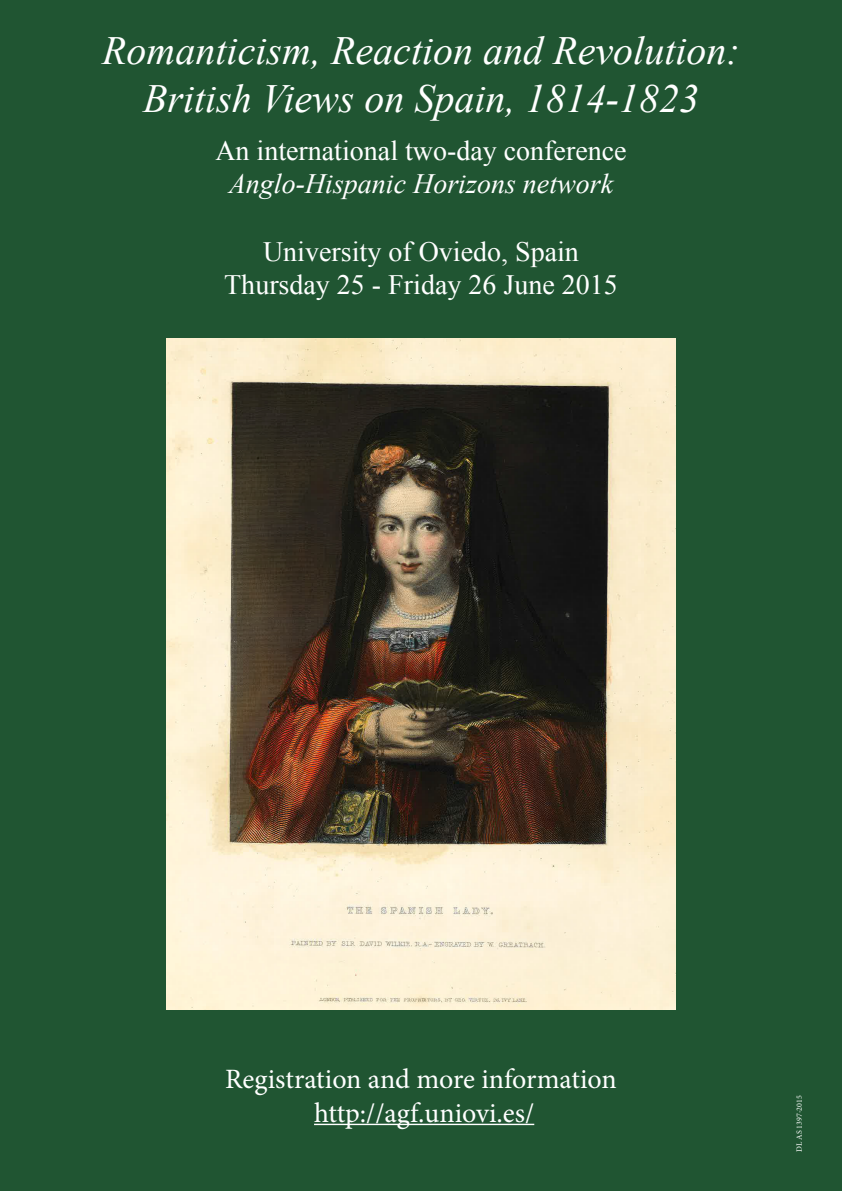
<style>
.page{position:relative;width:842px;height:1191px;background:#fff}
.page>*{position:absolute;margin:0;border:0;box-sizing:border-box;transform-origin:0 0}
.t1{font:italic 40px "Times New Roman";color:#fff}
.t2{font:28px "Times New Roman";color:#fff}
.t3{font:28px "Minion Pro";letter-spacing:-.005em;color:#fff}
.t4{font:italic 28px "Times New Roman";color:#fff}
.t5{font:8px "Minion Pro";color:#fff}
</style>
<div class="page">
<div style="left:0;top:0;width:841px;height:1190px;background:#205532"></div>
<img style="left:166px;top:339px;width:510px;height:670px">
<hr style="left:314px;top:1123px;width:220px;height:2px;background:#fff">
<p class="t1" style="left:102px;top:23px;width:639px">Romanticism, Reaction and Revolution:</p>
<p class="t1" style="left:143px;top:71px;width:557px">British Views on Spain, 1814-1823</p>
<p class="t2" style="left:215px;top:132px;width:413px">An international two-day conference</p>
<p class="t4" style="left:229px;top:165px;width:386px">Anglo-Hispanic Horizons network</p>
<p class="t2" style="left:263px;top:232px;width:317px">University of Oviedo, Spain</p>
<p class="t2" style="left:224px;top:266px;width:395px">Thursday 25 - Friday 26 June 2015</p>
<p class="t3" style="left:225px;top:1060px;width:393px">Registration and more information</p>
<p class="t3" style="left:314px;top:1094px;width:222px">http://agf.uniovi.es/</p>
<p class="t5" style="left:794px;top:1151px;width:58px;rotate:-90deg">DL AS 1397-2015</p>
</div>
